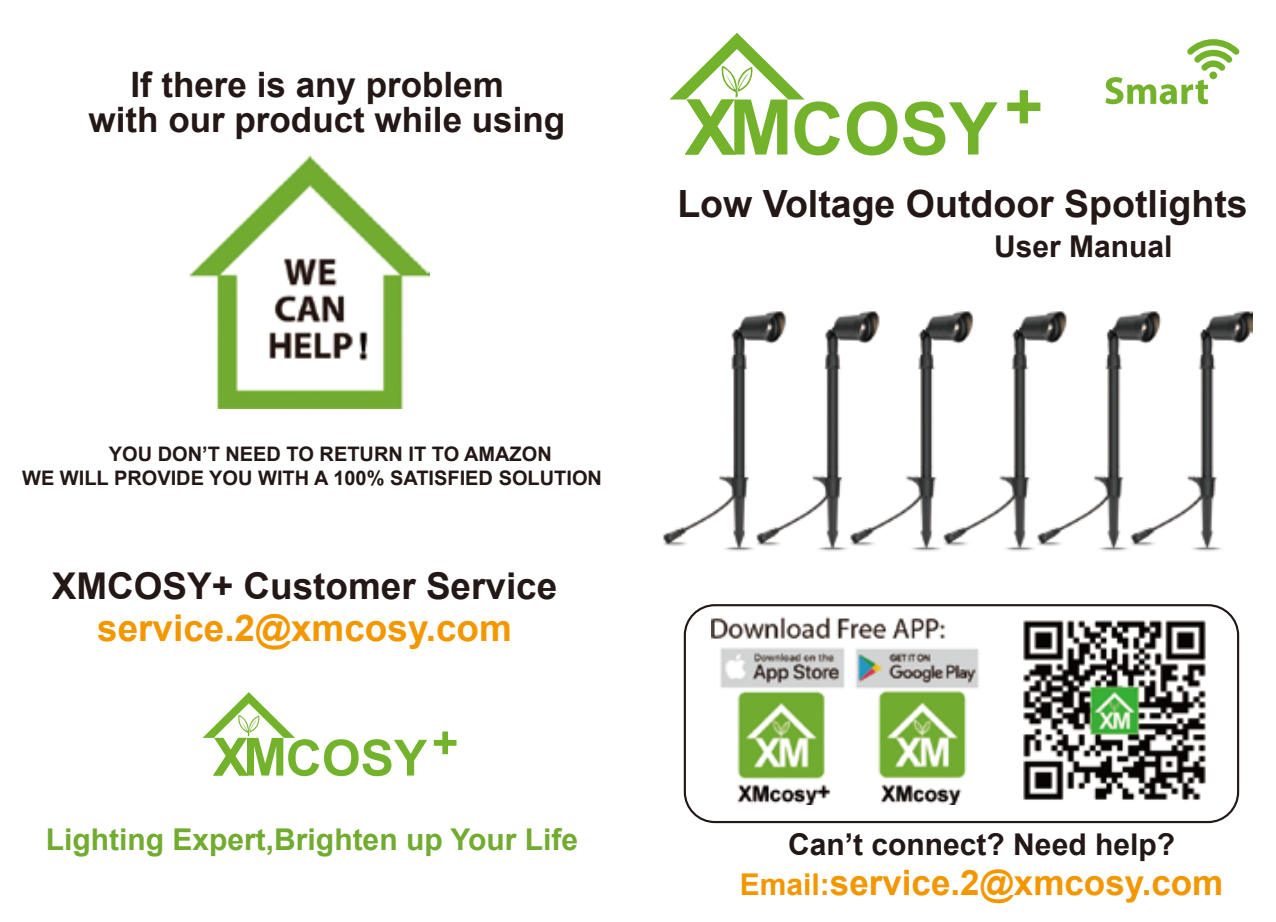
<style>
.page{position:relative;width:1276px;height:922px;background:#fff}
.page>*{position:absolute;margin:0;border:0;box-sizing:border-box;transform-origin:0 0}
.t1{font:700 37.5px "Arial";color:#231815}
.t2{font:700 37px "Arial";color:#231815}
.t3{font:700 37px "Arial";color:#f39700}
.t4{font:700 35px/35px "Arial";color:#231815;text-align:center}
.t5{font:700 35px "Arial";color:#f39700}
.t6{font:700 30px "Arial";color:#71ab30}
.t7{font:700 30px "Arial";color:#221815}
.t8{font:700 30px "Arial";color:#231815}
.t9{font:700 20px/24px "Arial";color:#231815}
.s1{font-size:30px}
</style>
<div class="page">
<img style="left:663px;top:311px;width:589px;height:241px">
<img style="left:711px;top:616px;width:268px;height:188px">
<img style="left:189px;top:156px;width:240px;height:252px">
<svg style="left:847px;top:101px;width:50px;height:54px"></svg>
<svg style="left:903px;top:101px;width:94px;height:54px"></svg>
<svg style="left:669px;top:33px;width:171px;height:122px"></svg>
<svg style="left:1007px;top:90px;width:33px;height:33px"></svg>
<svg style="left:202px;top:692px;width:225px;height:84px"></svg>
<svg style="left:434px;top:731px;width:22px;height:23px"></svg>
<svg style="left:1187px;top:39px;width:52px;height:32px"></svg>
<div style="left:1209px;top:71px;width:8px;height:8px;background:#73b32c;border-radius:50%"></div>
<svg style="left:1105px;top:77px;width:103px;height:27px"></svg>
<div style="left:684px;top:604px;width:555px;height:218px;border:2px solid #221815;border-radius:30px"></div>
<img style="left:1023px;top:620px;width:183px;height:180px">
<h3 class="t4" style="left:89px;top:67px;width:478px">If there is any problem<br>with our product while using</h3>
<p class="t9" style="left:22px;top:442px;width:581px;text-indent:87px">YOU DON’T NEED TO RETURN IT TO AMAZON<br>WE WILL PROVIDE YOU WITH A 100% SATISFIED SOLUTION</p>
<h2 class="t2" style="left:52px;top:559px;width:507px">XMCOSY+ Customer Service</h2>
<h2 class="t3" style="left:97px;top:602px;width:416px">service.2@xmcosy.com</h2>
<h3 class="t6" style="left:46px;top:818px;width:534px">Lighting Expert,Brighten up Your Life</h3>
<h1 class="t1" style="left:677px;top:177px;width:572px">Low Voltage Outdoor Spotlights</h1>
<h3 class="t8" style="left:994px;top:225px;width:180px">User Manual</h3>
<h3 class="t7" style="left:788px;top:822px;width:388px">Can’t connect? Need help?</h3>
<h3 class="t5" style="left:740px;top:857px;width:485px"><span class="s1">Email:</span>service.2@xmcosy.com</h3>
</div>
